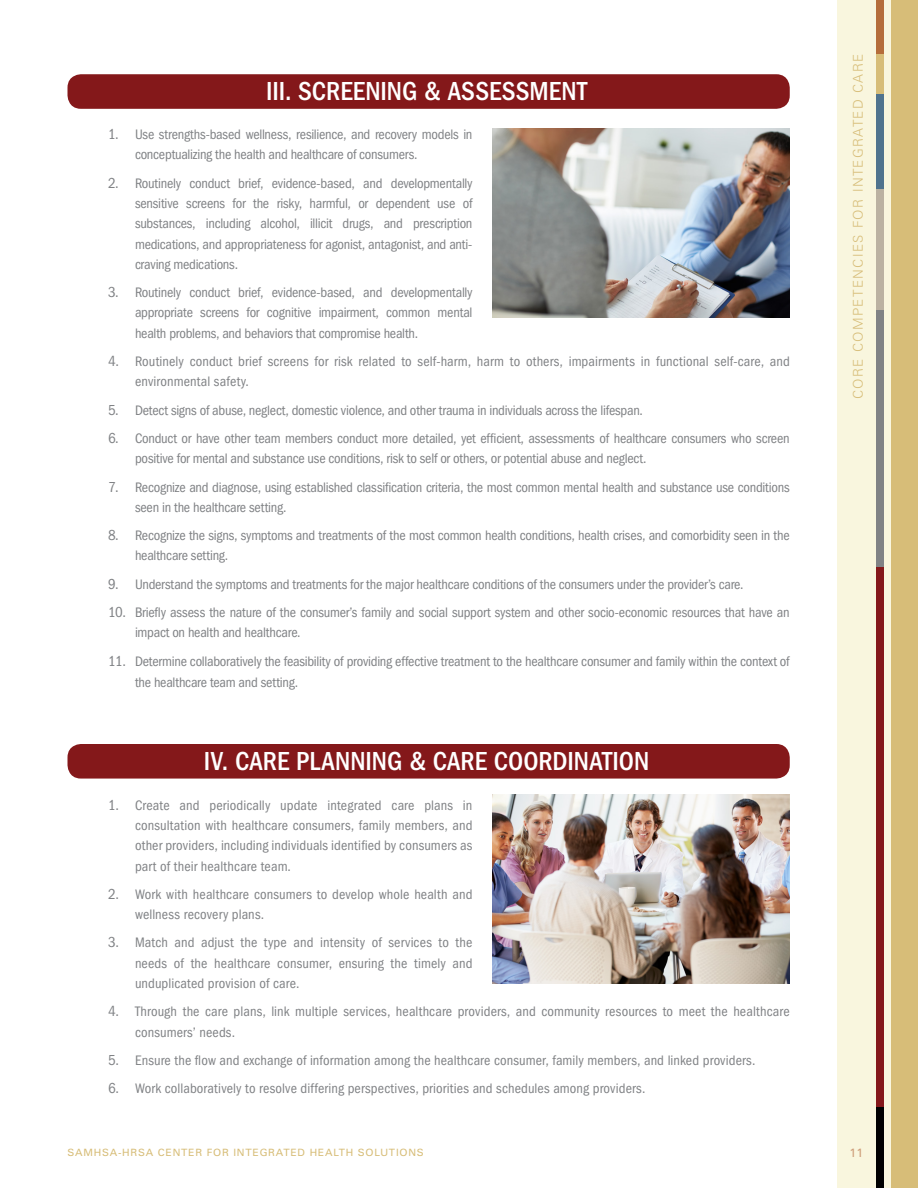
<style>
.page{position:relative;width:918px;height:1188px;background:#fff}
.page>*{position:absolute;margin:0;border:0;box-sizing:border-box;transform-origin:0 0}
.t1{font:500 condensed 27px "Franklin Gothic";color:#fff}
.t2{font:condensed 14.25px/20.2px "Franklin Gothic";letter-spacing:-.01em;color:#808285}
.t3{font:condensed 14.25px/20.2px "Franklin Gothic";letter-spacing:.01em;color:#808285}
.t4{font:300 13.5px "Zurich BT";letter-spacing:.1em;color:#d7bd78}
.t5{font:12px "Zurich BT";color:#ce9d78}
.t6{font:10.05px "Zurich BT";letter-spacing:.075em;color:#d7bd78;scale:1.04 1}
.s1{font-size:15px}
</style>
<div class="page">
<div style="left:837px;top:0;width:81px;height:1188px;background:#f9f6de"></div>
<div style="left:891px;top:0;width:27px;height:1188px;background:#d7bd78"></div>
<div style="left:877px;top:567px;width:7px;height:540px;background:#84181a"></div>
<div style="left:877px;top:1107px;width:7px;height:81px;background:#000"></div>
<div style="left:877px;top:0;width:7px;height:54px;background:#b56d3a"></div>
<div style="left:877px;top:54px;width:7px;height:40px;background:#d7bd78"></div>
<div style="left:877px;top:94px;width:7px;height:95px;background:#50738e"></div>
<div style="left:877px;top:189px;width:7px;height:121px;background:#bbb2a2"></div>
<div style="left:877px;top:310px;width:7px;height:257px;background:#808285"></div>
<div style="left:68px;top:74px;width:722px;height:35px;background:#84181a;border-radius:14px"></div>
<div style="left:68px;top:744px;width:722px;height:35px;background:#84181a;border-radius:14px"></div>
<img style="left:493px;top:795px;width:297px;height:189px">
<img style="left:493px;top:129px;width:297px;height:189px">
<h1 class="t1" style="left:266px;top:76px;width:323px">III. SCREENING &amp; ASSESSMENT</h1>
<p class="t2" style="left:135px;top:125px;width:339px;text-indent:-27px"><span class="s1">1.</span> Use strengths-based wellness, resilience, and recovery models in conceptualizing the health and healthcare of consumers.</p>
<p class="t2" style="left:135px;top:173px;width:339px;text-align:justify;text-indent:-27px"><span class="s1">2.</span> Routinely conduct brief, evidence-based, and developmentally sensitive screens for the risky, harmful, or dependent use of substances, including alcohol, illicit drugs, and prescription medications, and appropriateness for agonist, antagonist, and anti&shy;craving medications.</p>
<p class="t2" style="left:135px;top:282px;width:339px;text-align:justify;text-indent:-27px"><span class="s1">3.</span> Routinely conduct brief, evidence-based, and developmentally appropriate screens for cognitive impairment, common mental health problems, and behaviors that compromise health.</p>
<p class="t3" style="left:135px;top:351px;width:656px;text-indent:-27px"><span class="s1">4.</span> Routinely conduct brief screens for risk related to self-harm, harm to others, impairments in functional self-care, and environmental safety.</p>
<p class="t2" style="left:108px;top:400px;width:537px"><span class="s1">5.</span> Detect signs of abuse, neglect, domestic violence, and other trauma in individuals across the lifespan.</p>
<p class="t2" style="left:135px;top:428px;width:656px;text-indent:-27px"><span class="s1">6.</span> Conduct or have other team members conduct more detailed, yet efficient, assessments of healthcare consumers who screen positive for mental and substance use conditions, risk to self or others, or potential abuse and neglect.</p>
<p class="t2" style="left:135px;top:477px;width:656px;text-indent:-27px"><span class="s1">7.</span> Recognize and diagnose, using established classification criteria, the most common mental health and substance use conditions seen in the healthcare setting.</p>
<p class="t2" style="left:135px;top:525px;width:656px;text-indent:-27px"><span class="s1">8.</span> Recognize the signs, symptoms and treatments of the most common health conditions, health crises, and comorbidity seen in the healthcare setting.</p>
<p class="t2" style="left:108px;top:574px;width:637px"><span class="s1">9.</span> Understand the symptoms and treatments for the major healthcare conditions of the consumers under the provider’s care.</p>
<p class="t2" style="left:135px;top:602px;width:656px;text-indent:-27px"><span class="s1">10.</span> Briefly assess the nature of the consumer’s family and social support system and other socio-economic resources that have an impact on health and healthcare.</p>
<p class="t2" style="left:135px;top:651px;width:656px;line-height:21px;text-indent:-27px"><span class="s1">11.</span> Determine collaboratively the feasibility of providing effective treatment to the healthcare consumer and family within the context of the healthcare team and setting.</p>
<h1 class="t1" style="left:204px;top:746px;width:447px">IV. CARE PLANNING &amp; CARE COORDINATION</h1>
<p class="t2" style="left:135px;top:795px;width:339px;text-align:justify;text-indent:-27px"><span class="s1">1.</span> Create and periodically update integrated care plans in consultation with healthcare consumers, family members, and other providers, including individuals identified by consumers as part of their healthcare team.</p>
<p class="t2" style="left:135px;top:884px;width:339px;text-indent:-27px"><span class="s1">2.</span> Work with healthcare consumers to develop whole health and wellness recovery plans.</p>
<p class="t2" style="left:135px;top:933px;width:339px;text-align:justify;text-indent:-27px"><span class="s1">3.</span> Match and adjust the type and intensity of services to the needs of the healthcare consumer, ensuring the timely and unduplicated provision of care.</p>
<p class="t3" style="left:135px;top:1002px;width:656px;text-indent:-27px"><span class="s1">4.</span> Through the care plans, link multiple services, healthcare providers, and community resources to meet the healthcare consumers’ needs.</p>
<p class="t2" style="left:108px;top:1050px;width:649px"><span class="s1">5.</span> Ensure the flow and exchange of information among the healthcare consumer, family members, and linked providers.</p>
<p class="t3" style="left:108px;top:1079px;width:539px"><span class="s1">6.</span> Work collaboratively to resolve differing perspectives, priorities and schedules among providers.</p>
<p class="t4" style="left:850px;top:399px;width:347px;rotate:-90deg">CORE COMPETENCIES FOR INTEGRATED CARE</p>
<p class="t6" style="left:68px;top:1146px;width:344px">SAMHSA-HRSA CENTER FOR INTEGRATED HEALTH SOLUTIONS</p>
<p class="t5" style="left:850px;top:1145px;width:15px">11</p>
</div>
